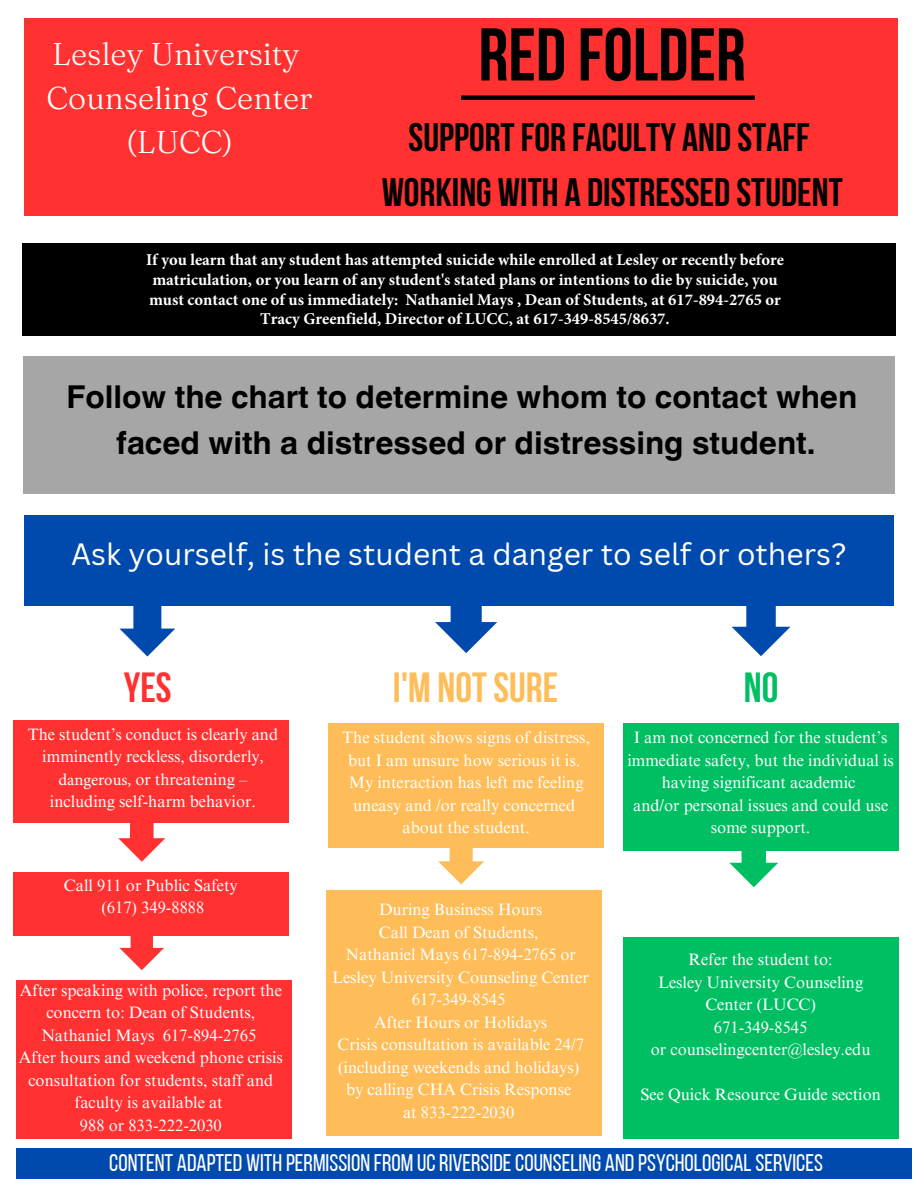
<style>
.page{position:relative;width:918px;height:1188px;background:#fff}
.page>*{position:absolute;margin:0;border:0;box-sizing:border-box;transform-origin:0 0}
.t1{font:700 74.4px "Bebas Neue";color:#000}
.t2{font:700 42px "Bebas Neue";color:#ffbd59}
.t3{font:700 42px "Bebas Neue";color:#ff3131}
.t4{font:700 42px "Bebas Neue";color:#00bf63}
.t5{font:700 39.6px/55.2px "Bebas Neue";color:#000;text-align:center}
.t6{font:700 31.5px/46px "Helvetica World";color:#000;text-align:center}
.t7{font:300 31.5px/43.8px "Fraunces 9 pt";color:#fff;text-align:center}
.t8{font:30px "Canva Sans";color:#fff}
.t9{font:24px "Bebas Neue";color:#fff}
.t10{font:16.5px/22.5px "Times NRMT Pro";color:#fff;text-align:center}
.t11{font:700 16.5px/19.8px "Minion Pro";color:#fff;text-align:center}
.s1{font-family:"Minion Pro"}
</style>
<div class="page">
<div style="left:24px;top:18px;width:873px;height:198px;background:#ff3131"></div>
<div style="left:461px;top:95px;width:294px;height:5px;background:#000"></div>
<div style="left:22px;top:243px;width:874px;height:93px;background:#000"></div>
<div style="left:23px;top:356px;width:872px;height:138px;background:#a6a6a6"></div>
<div style="left:24px;top:515px;width:870px;height:90px;background:#004aad"></div>
<svg style="left:119px;top:605px;width:56px;height:52px"></svg>
<svg style="left:435px;top:605px;width:62px;height:48px"></svg>
<svg style="left:732px;top:605px;width:58px;height:51px"></svg>
<svg style="left:438px;top:848px;width:46px;height:36px"></svg>
<div style="left:328px;top:723px;width:276px;height:125px;background:#ffbd59"></div>
<svg style="left:729px;top:851px;width:49px;height:36px"></svg>
<div style="left:623px;top:723px;width:276px;height:128px;background:#00bf63"></div>
<svg style="left:118px;top:822px;width:47px;height:40px"></svg>
<div style="left:13px;top:721px;width:276px;height:101px;background:#ff3131"></div>
<svg style="left:119px;top:935px;width:45px;height:35px"></svg>
<div style="left:13px;top:872px;width:276px;height:63px;background:#ff3131"></div>
<div style="left:326px;top:891px;width:275px;height:245px;background:#ffbd59"></div>
<div style="left:623px;top:938px;width:276px;height:200px;background:#00bf63"></div>
<div style="left:16px;top:980px;width:276px;height:158px;background:#ff3131"></div>
<div style="left:16px;top:1148px;width:895px;height:30px;background:#004aad"></div>
<h3 class="t7" style="left:47px;top:32px;width:268px">Lesley University<br>Counseling Center (LUCC)</h3>
<h1 class="t1" style="left:478px;top:25px;width:269px">RED FOLDER</h1>
<h3 class="t5" style="left:382px;top:114px;width:463px">SUPPORT FOR FACULTY AND STAFF<br>WORKING WITH A DISTRESSED STUDENT</h3>
<p class="t11" style="left:146px;top:250px;width:639px">If you learn that any student has attempted suicide while enrolled at Lesley or recently before matriculation, or you learn of any student's stated plans or intentions to die by suicide, you must contact one of us immediately: Nathaniel Mays , Dean of Students, at 617-894-2765 or Tracy Greenfield, Director of LUCC, at 617-349-8545/8637.</p>
<h3 class="t6" style="left:66px;top:370px;width:792px">Follow the chart to determine whom to contact when faced with a distressed or distressing student.</h3>
<h3 class="t8" style="left:71px;top:533px;width:777px">Ask yourself, is the student a danger to self or others?</h3>
<h2 class="t3" style="left:124px;top:670px;width:49px">YES</h2>
<h2 class="t2" style="left:393px;top:670px;width:167px">I'M NOT SURE</h2>
<h2 class="t4" style="left:744px;top:670px;width:36px">NO</h2>
<p class="t10" style="left:342px;top:729px;width:249px">The student shows signs of distress, but I am unsure how serious it is.<br>My interaction has left me feeling uneasy and /or really concerned about the student.</p>
<p class="t10" style="left:627px;top:729px;width:268px">I am not concerned for the student’s immediate safety, but the individual is having significant academic<br>and/or personal issues and could use some support.</p>
<p class="t10" style="left:28px;top:725px;width:252px">The student’s conduct is clearly and imminently reckless, disorderly<span class="s1">, dangerous,</span> or threatening – including self-harm behavior.</p>
<p class="t10" style="left:64px;top:876px;width:175px">Call 911 or Public Safety (617) 349-8888</p>
<p class="t10" style="left:332px;top:901px;width:258px">During Business Hours<br>Call Dean of Students,<br>Nathaniel Mays 617-894-2765 or<br>Lesley University Counseling Center<br>617-349-8545<br>After Hours or Holidays<br>Crisis consultation is available 24/7 (including weekends and holidays) by calling CHA Crisis Response<br>at 833-222-2030</p>
<p class="t10" style="left:651px;top:951px;width:221px">Refer the student to:<br>Lesley University Counseling<br>Center (LUCC)<br>671-349-8545<br>or counselingcenter@lesley.edu</p>
<p class="t10" style="left:640px;top:1086px;width:242px">See Quick Resource Guide section</p>
<p class="t10" style="left:19px;top:981px;width:266px">After speaking with police, report the concern to: Dean of Students,<br>Nathaniel Mays 617-894-2765<br>After hours and weekend phone crisis consultation for students, staff and faculty is available at<br>988 or 833-222-2030</p>
<h3 class="t9" style="left:109px;top:1153px;width:715px">CONTENT ADAPTED WITH PERMISSION FROM UC RIVERSIDE COUNSELING AND PSYCHOLOGICAL SERVICES</h3>
</div>
